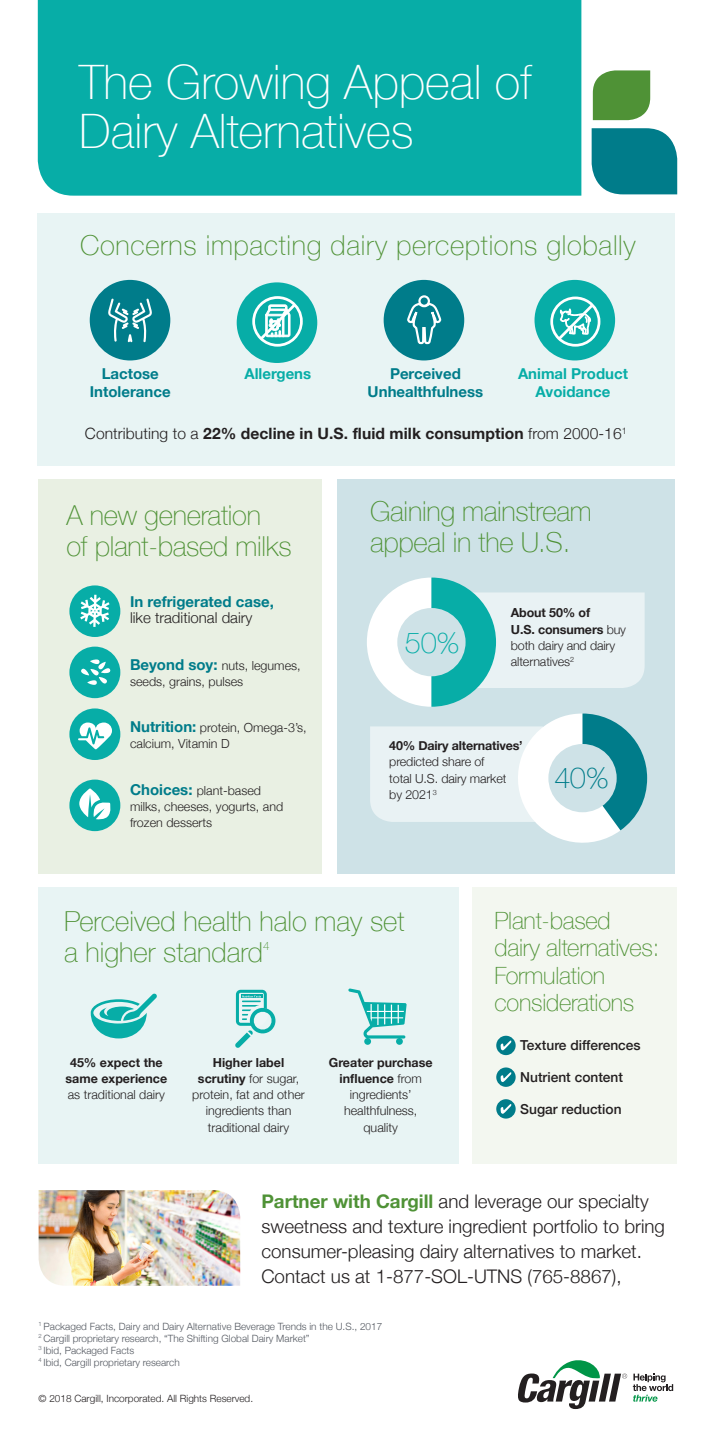
<style>
.page{position:relative;width:720px;height:1440px;background:#fff}
.page>*{position:absolute;margin:0;border:0;box-sizing:border-box;transform-origin:0 0}
.t1{font:100 47.5px/48.8px "Helvetica Neue";color:#fff}
.t2{font:100 29px "Helvetica Neue";color:#07ada7}
.t3{font:100 29px "Helvetica Neue";color:#007c8a}
.t4{font:100 27.5px/31.2px "Helvetica Neue";color:#4f9236}
.t5{font:100 27.5px "Helvetica Neue";letter-spacing:.025em;color:#4f9236}
.t6{font:100 23.75px/27.5px "Helvetica Neue";letter-spacing:-.01em;color:#4f9236}
.t7{font:300 18.75px/25px "Helvetica Neue";color:#231f20}
.t8{font:700 15.62px "Helvetica Neue";letter-spacing:.005em;color:#231f20}
.t9{font:700 15px/17.5px "Helvetica Neue";color:#007c8a;text-align:center}
.t10{font:300 15px/16.2px "Helvetica Neue";color:#231f20}
.t11{font:700 15px/17.5px "Helvetica Neue";color:#07ada7;text-align:center}
.t12{font:500 13.75px "Helvetica Neue";color:#231f20}
.t13{font:300 12.5px/16.2px "Helvetica Neue";color:#231f20}
.t14{font:700 12.5px/16.2px "Helvetica Neue";color:#231f20;text-align:center}
.t15{font:100 11.62px "Helvetica Neue";color:#4f9236}
.t16{font:300 10px "Helvetica Neue";color:#535860}
.t17{font:300 10px "Helvetica Neue";color:#231f20}
.s1{font-weight:300}
.s2{font-weight:700;color:#007c8a}
.s3{font-weight:700;font-size:15px;color:#007c8a}
.s4{font-weight:700}
.s5{font-weight:700;color:#4f9236}
</style>
<div class="page">
<div style="left:38px;top:213px;width:637px;height:253px;background:#e8f4f4"></div>
<div style="left:90px;top:280px;width:80px;height:80px;background:#007c8a;border-radius:50%"></div>
<div style="left:237px;top:282px;width:80px;height:81px;background:#07ada7;border-radius:50%"></div>
<div style="left:384px;top:280px;width:80px;height:80px;background:#007c8a;border-radius:50%"></div>
<div style="left:535px;top:280px;width:80px;height:80px;background:#07ada7;border-radius:50%"></div>
<div style="left:338px;top:480px;width:337px;height:394px;background:#cee2e7"></div>
<div style="left:38px;top:887px;width:420px;height:276px;background:#e8f4f4"></div>
<div style="left:38px;top:0;width:543px;height:196px;background:#07ada7"></div>
<svg style="left:592px;top:128px;width:85px;height:66px;background:#118492"></svg>
<img style="left:39px;top:1190px;width:201px;height:96px">
<svg style="left:593px;top:70px;width:57px;height:50px;background:#5c9a45"></svg>
<svg style="left:518px;top:1360px;width:109px;height:49px"></svg>
<svg style="left:633px;top:1374px;width:40px;height:28px"></svg>
<svg style="left:235px;top:990px;width:41px;height:58px"></svg>
<svg style="left:108px;top:299px;width:44px;height:43px"></svg>
<svg style="left:252px;top:296px;width:51px;height:51px"></svg>
<svg style="left:408px;top:279px;width:34px;height:82px"></svg>
<div style="left:418px;top:295px;width:12px;height:12px;border:2px solid #fff;border-radius:50%"></div>
<svg style="left:549px;top:279px;width:53px;height:82px"></svg>
<div style="left:39px;top:480px;width:283px;height:394px;background:#e9f0e3"></div>
<div style="left:69px;top:780px;width:51px;height:51px;background:#07ada7;border-radius:50%"></div>
<svg style="left:79px;top:788px;width:32px;height:32px"></svg>
<div style="left:69px;top:647px;width:51px;height:51px;background:#07ada7;border-radius:50%"></div>
<svg style="left:81px;top:659px;width:30px;height:26px"></svg>
<div style="left:69px;top:585px;width:51px;height:52px;background:#07ada7;border-radius:50%"></div>
<div style="left:69px;top:708px;width:51px;height:52px;background:#07ada7;border-radius:50%"></div>
<svg style="left:78px;top:723px;width:34px;height:26px"></svg>
<div style="left:472px;top:887px;width:205px;height:276px;background:#f3f7f0"></div>
<svg style="left:496px;top:1036px;width:20px;height:19px"></svg>
<svg style="left:501px;top:1041px;width:10px;height:9px"></svg>
<svg style="left:496px;top:1067px;width:20px;height:20px"></svg>
<svg style="left:501px;top:1072px;width:10px;height:10px"></svg>
<svg style="left:496px;top:1099px;width:20px;height:20px"></svg>
<svg style="left:501px;top:1104px;width:10px;height:10px"></svg>
<svg style="left:367px;top:578px;width:278px;height:129px"></svg>
<div style="left:397px;top:608px;width:69px;height:68px;background:#cee2e7;border-radius:50%"></div>
<svg style="left:370px;top:714px;width:277px;height:129px"></svg>
<div style="left:548px;top:744px;width:69px;height:68px;background:#cee2e7;border-radius:50%"></div>
<div style="left:396px;top:1038px;width:7px;height:7px;background:#07ada7;border-radius:50%"></div>
<div style="left:364px;top:1038px;width:7px;height:7px;background:#07ada7;border-radius:50%"></div>
<svg style="left:348px;top:988px;width:59px;height:54px"></svg>
<svg style="left:80px;top:595px;width:30px;height:32px"></svg>
<svg style="left:91px;top:993px;width:66px;height:45px"></svg>
<p class="t1" style="left:79px;top:56px;width:454px">The Growing Appeal of<br>Dairy Alternatives</p>
<p class="t5" style="left:80px;top:224px;width:557px">Concerns impacting dairy perceptions globally</p>
<p class="t9" style="left:90px;top:366px;width:82px">Lactose<br>Intolerance</p>
<p class="t11" style="left:244px;top:366px;width:68px">Allergens</p>
<p class="t9" style="left:368px;top:366px;width:117px">Perceived<br>Unhealthfulness</p>
<p class="t11" style="left:518px;top:366px;width:111px">Animal Product<br>Avoidance</p>
<p class="t8" style="left:85px;top:422px;width:543px"><span class="s1">Contributing to a</span> 22% decline in U.S. fluid milk consumption <span class="s1">from 2000-16</span><sup>1</sup></p>
<p class="t4" style="left:66px;top:498px;width:227px">A new generation<br>of plant-based milks</p>
<p class="t10" style="left:130px;top:593px;width:145px"><span class="s2">In refrigerated case, </span>like traditional dairy</p>
<p class="t13" style="left:130px;top:656px;width:172px"><span class="s3">Beyond soy:</span> nuts, legumes, seeds, grains, pulses</p>
<p class="t13" style="left:130px;top:719px;width:178px"><span class="s3">Nutrition:</span> protein, Omega-3’s, calcium, Vitamin D</p>
<p class="t13" style="left:130px;top:781px;width:155px"><span class="s3">Choices:</span> plant-based milks, cheeses, yogurts, and frozen desserts</p>
<p class="t4" style="left:370px;top:495px;width:223px">Gaining mainstream appeal in the U.S.</p>
<p class="t2" style="left:405px;top:621px;width:56px">50%</p>
<p class="t13" style="left:511px;top:604px;width:117px"><span class="s4">About 50% of<br>U.S. consumers</span> buy both dairy and dairy alternatives<sup>2</sup></p>
<p class="t13" style="left:389px;top:737px;width:135px"><span class="s4">40% Dairy alternatives’ </span>predicted share of<br>total U.S. dairy market<br>by 2021<sup>3</sup></p>
<p class="t3" style="left:555px;top:756px;width:56px">40%</p>
<p class="t4" style="left:64px;top:904px;width:342px">Perceived health halo may set a higher standard</p>
<p class="t15" style="left:263px;top:937px;width:8px">4</p>
<p class="t14" style="left:66px;top:1054px;width:103px">45% expect the same experience <span class="s1">as traditional dairy</span></p>
<p class="t13" style="left:192px;top:1053px;width:114px;text-align:center"><span class="s4">Higher label scrutiny</span> for sugar, protein, fat and other ingredients than traditional dairy</p>
<p class="t13" style="left:329px;top:1053px;width:105px;text-align:center"><span class="s4">Greater purchase influence</span> from ingredients’ healthfulness, quality</p>
<p class="t6" style="left:494px;top:906px;width:166px">Plant-based dairy alternatives:<br>Formulation considerations</p>
<p class="t12" style="left:520px;top:1034px;width:122px">Texture differences</p>
<p class="t12" style="left:520px;top:1066px;width:104px">Nutrient content</p>
<p class="t12" style="left:520px;top:1098px;width:103px">Sugar reduction</p>
<p class="t7" style="left:261px;top:1188px;width:405px"><span class="s5">Partner with Cargill</span> and leverage our specialty sweetness and texture ingredient portfolio to bring consumer-pleasing dairy alternatives to market.<br>Contact us at 1-877-SOL-UTNS (765-8867),</p>
<p class="t16" style="left:39px;top:1318px;width:345px"><sup>1</sup> Packaged Facts, Dairy and Dairy Alternative Beverage Trends in the U.S., 2017</p>
<p class="t16" style="left:39px;top:1330px;width:273px"><sup>2</sup> Cargill proprietary research, “The Shifting Global Dairy Market”</p>
<p class="t16" style="left:39px;top:1342px;width:97px"><sup>3</sup> Ibid, Packaged Facts</p>
<p class="t16" style="left:39px;top:1354px;width:143px"><sup>4</sup> Ibid, Cargill proprietary research</p>
<p class="t17" style="left:39px;top:1390px;width:216px">© 2018 Cargill, Incorporated. All Rights Reserved.</p>
</div>
